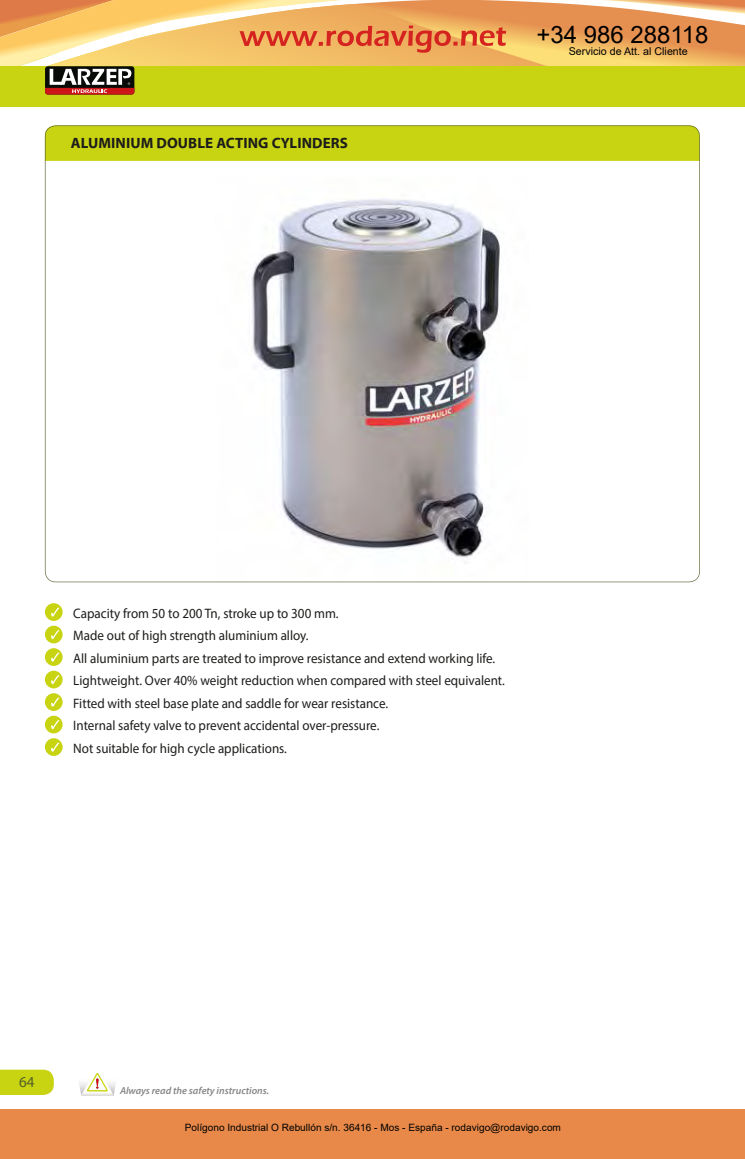
<style>
.page{position:relative;width:745px;height:1159px;background:#fff}
.page>*{position:absolute;margin:0;border:0;box-sizing:border-box;transform-origin:0 0}
.t1{font:23.88px "Arial";color:#000}
.t2{font:700 15px "Myriad Pro";letter-spacing:.005em;color:#1d1d1b}
.t3{font:15px "Myriad Pro";color:#535e2a}
.t4{font:13.75px/22.5px "Myriad Pro";color:#1d1d1b;scale:.95 1}
.t5{font:10.75px "Arial";color:#000}
.t6{font:italic 600 10.25px "Myriad Pro";color:#878787}
.t7{font:10.12px "Arial";color:#000}
</style>
<div class="page">
<div style="left:0;top:54px;width:744px;height:53px;background:#c8d411"></div>
<div style="left:45px;top:603px;width:18px;height:18px;background:#c8d411;border-radius:50%"></div>
<svg style="left:51px;top:607px;width:9px;height:9px"></svg>
<div style="left:45px;top:626px;width:18px;height:17px;background:#c8d411;border-radius:50%"></div>
<svg style="left:51px;top:630px;width:9px;height:9px"></svg>
<div style="left:45px;top:648px;width:18px;height:18px;background:#c8d411;border-radius:50%"></div>
<svg style="left:51px;top:652px;width:9px;height:9px"></svg>
<div style="left:45px;top:671px;width:18px;height:17px;background:#c8d411;border-radius:50%"></div>
<svg style="left:51px;top:675px;width:9px;height:9px"></svg>
<div style="left:45px;top:693px;width:18px;height:18px;background:#c8d411;border-radius:50%"></div>
<svg style="left:51px;top:697px;width:9px;height:9px"></svg>
<div style="left:45px;top:716px;width:18px;height:17px;background:#c8d411;border-radius:50%"></div>
<svg style="left:51px;top:720px;width:9px;height:9px"></svg>
<div style="left:45px;top:738px;width:18px;height:18px;background:#c8d411;border-radius:50%"></div>
<svg style="left:51px;top:742px;width:9px;height:9px"></svg>
<svg style="left:45px;top:125px;width:654px;height:457px"></svg>
<img style="left:79px;top:1083px;width:37px;height:10px">
<svg style="left:81px;top:1073px;width:33px;height:22px"></svg>
<svg style="left:0;top:1069px;width:54px;height:26px"></svg>
<div style="left:0;top:1109px;width:744px;height:50px;background:#e88949"></div>
<svg style="left:0;top:0;width:744px;height:95px"></svg>
<p class="t2" style="left:71px;top:133px;width:278px">ALUMINIUM DOUBLE ACTING CYLINDERS</p>
<h1 class="t1" style="left:536px;top:18px;width:173px">+34 986 288118</h1>
<p class="t5" style="left:568px;top:44px;width:120px">Servicio de Att. al Cliente</p>
<p class="t4" style="left:73px;top:601px;width:455px">Capacity from 50 to 200 Tn, stroke up to 300 mm.<br>Made out of high strength aluminium alloy.<br>All aluminium parts are treated to improve resistance and extend working life.<br>Lightweight. Over 40% weight reduction when compared with steel equivalent.<br>Fitted with steel base plate and saddle for wear resistance.<br>Internal safety valve to prevent accidental over-pressure.<br>Not suitable for high cycle applications.</p>
<p class="t3" style="left:19px;top:1072px;width:17px">64</p>
<p class="t6" style="left:120px;top:1084px;width:151px">Always read the safety instructions.</p>
<p class="t7" style="left:185px;top:1120px;width:377px">Polígono Industrial O Rebullón s/n. 36416 - Mos - España - rodavigo@rodavigo.com</p>
</div>
